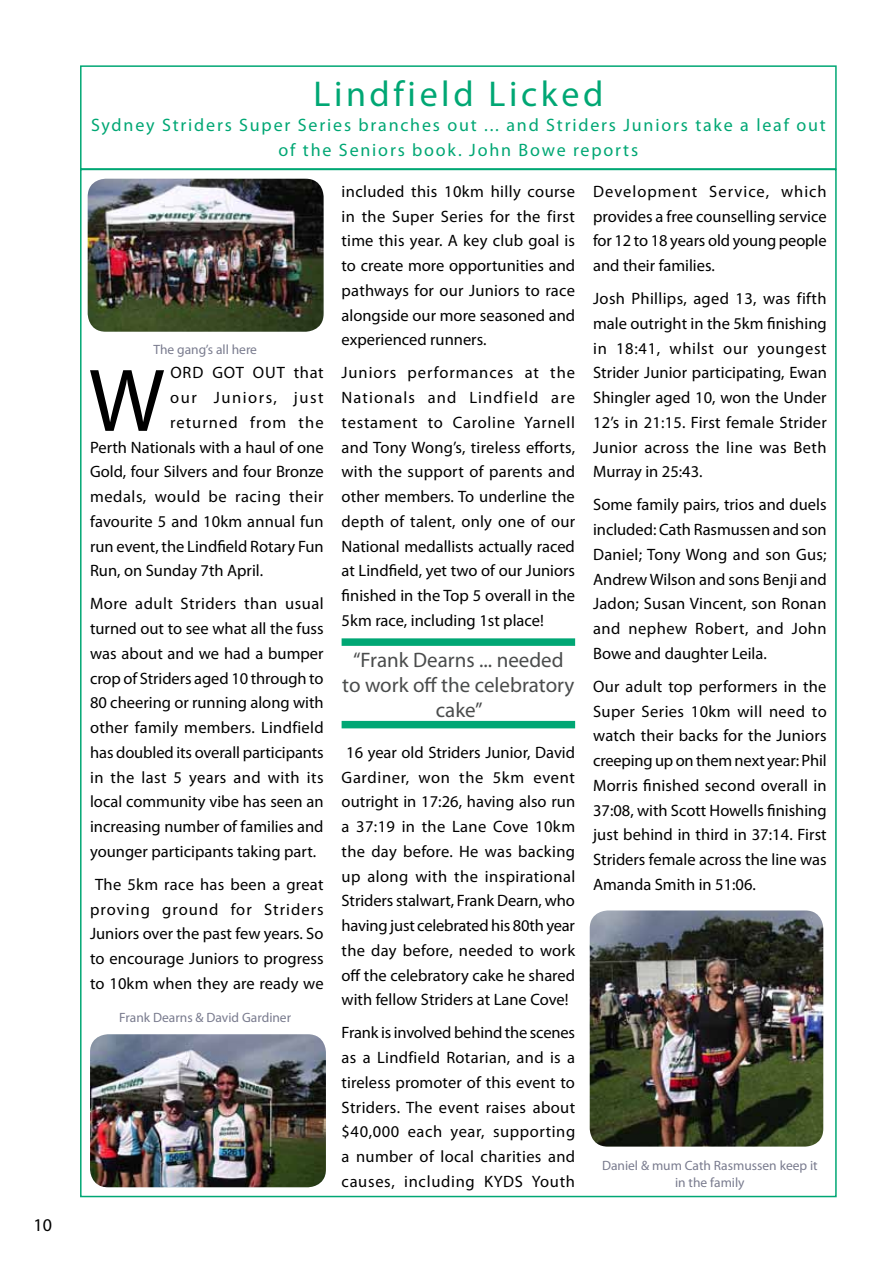
<style>
.page{position:relative;width:893px;height:1263px;background:#fff}
.page>*{position:absolute;margin:0;border:0;box-sizing:border-box;transform-origin:0 0}
.t1{font:90px "Myriad Pro";color:#000}
.t2{font:36px "Myriad Pro";letter-spacing:.1em;color:#00a774}
.t3{font:21px/24.8px "Myriad Pro";color:#4a4c4c;text-align:center}
.t4{font:18px/24.8px "Myriad Pro";letter-spacing:.1em;color:#00a774;text-align:center}
.t5{font:18px "Myriad Pro";color:#000}
.t6{font:16.5px/24.8px "Myriad Pro";color:#000;text-align:justify}
.t7{font:16.5px "Myriad Pro";letter-spacing:.035em;color:#000}
.t8{font:16.5px "Myriad Pro";letter-spacing:.095em;color:#000}
.t9{font:16.5px "Myriad Pro";letter-spacing:.065em;color:#000}
.t10{font:13.5px/16.5px "Myriad Pro";color:#797b8e;text-align:center}
</style>
<div class="page">
<div style="left:342px;top:638px;width:233px;height:8px;background:#00a774"></div>
<div style="left:342px;top:721px;width:233px;height:7px;background:#00a774"></div>
<div style="left:80px;top:65px;width:757px;height:105px;border:2px solid #00a774"></div>
<img style="left:88px;top:179px;width:236px;height:153px">
<img style="left:590px;top:910px;width:233px;height:236px">
<img style="left:90px;top:1034px;width:236px;height:153px">
<p class="t5" style="left:33px;top:1213px;width:20px">10</p>
<h2 class="t2" style="left:313px;top:72px;width:291px">Lindfield Licked</h2>
<p class="t4" style="left:91px;top:112px;width:736px">Sydney Striders Super Series branches out ... and Striders Juniors take a leaf out of the Seniors book. John Bowe reports</p>
<p class="t10" style="left:153px;top:341px;width:105px">The gang’s all here</p>
<h1 class="t1" style="left:89px;top:345px;width:78px">W</h1>
<p class="t7" style="left:170px;top:363px;width:155px">ord got out that</p>
<p class="t8" style="left:170px;top:387px;width:155px">our Juniors, just</p>
<p class="t9" style="left:170px;top:412px;width:155px">returned from the</p>
<p class="t6" style="left:90px;top:434px;width:235px">Perth Nationals with a haul of one</p>
<p class="t6" style="left:90px;top:459px;width:235px">Gold, four Silvers and four Bronze</p>
<p class="t7" style="left:90px;top:486px;width:235px">medals, would be racing their</p>
<p class="t6" style="left:90px;top:509px;width:235px">favourite 5 and 10km annual fun</p>
<p class="t6" style="left:90px;top:533px;width:235px">run event, the Lindfield Rotary Fun</p>
<p class="t6" style="left:90px;top:558px;width:175px">Run, on Sunday 7th April.</p>
<p class="t6" style="left:90px;top:591px;width:235px">More adult Striders than usual turned out to see what all the fuss was about and we had a bumper crop of Striders aged 10 through to 80 cheering or running along with other family members. Lindfield has doubled its overall participants in the last 5 years and with its local community vibe has seen an increasing number of families and younger participants taking part.</p>
<p class="t6" style="left:90px;top:872px;width:235px;text-align:center">The 5km race has been a great proving ground for Striders<br>Juniors over the past few years. So to encourage Juniors to progress to 10km when they are ready we</p>
<p class="t10" style="left:119px;top:1009px;width:173px">Frank Dearns &amp; David Gardiner</p>
<p class="t6" style="left:342px;top:179px;width:235px">included this 10km hilly course in the Super Series for the first time this year. A key club goal is to create more opportunities and pathways for our Juniors to race alongside our more seasoned and experienced runners.</p>
<p class="t6" style="left:342px;top:360px;width:235px">Juniors performances at the Nationals and Lindfield are testament to Caroline Yarnell and Tony Wong’s, tireless efforts, with the support of parents and other members. To underline the depth of talent, only one of our National medallists actually raced at Lindfield, yet two of our Juniors finished in the Top 5 overall in the 5km race, including 1st place!</p>
<p class="t3" style="left:342px;top:647px;width:234px">“Frank Dearns ... needed to work off the celebratory cake”</p>
<p class="t6" style="left:342px;top:740px;width:235px">16 year old Striders Junior, David Gardiner, won the 5km event outright in 17:26, having also run a 37:19 in the Lane Cove 10km the day before. He was backing up along with the inspirational Striders stalwart, Frank Dearn, who having just celebrated his 80th year the day before, needed to work off the celebratory cake he shared with fellow Striders at Lane Cove!</p>
<p class="t6" style="left:342px;top:1020px;width:235px">Frank is involved behind the scenes as a Lindfield Rotarian, and is a tireless promoter of this event to Striders. The event raises about $40,000 each year, supporting a number of local charities and causes, including KYDS Youth</p>
<p class="t6" style="left:593px;top:179px;width:235px">Development Service, which provides a free counselling service for 12 to 18 years old young people and their families.</p>
<p class="t6" style="left:593px;top:286px;width:235px">Josh Phillips, aged 13, was fifth male outright in the 5km finishing in 18:41, whilst our youngest Strider Junior participating, Ewan Shingler aged 10, won the Under 12’s in 21:15. First female Strider Junior across the line was Beth Murray in 25:43.</p>
<p class="t6" style="left:593px;top:492px;width:235px">Some family pairs, trios and duels included: Cath Rasmussen and son Daniel; Tony Wong and son Gus; Andrew Wilson and sons Benji and Jadon; Susan Vincent, son Ronan and nephew Robert, and John Bowe and daughter Leila.</p>
<p class="t6" style="left:593px;top:674px;width:235px">Our adult top performers in the Super Series 10km will need to watch their backs for the Juniors creeping up on them next year: Phil Morris finished second overall in 37:08, with Scott Howells finishing just behind in third in 37:14. First Striders female across the line was Amanda Smith in 51:06.</p>
<p class="t10" style="left:602px;top:1157px;width:217px">Daniel &amp; mum Cath Rasmussen keep it in the family</p>
</div>
